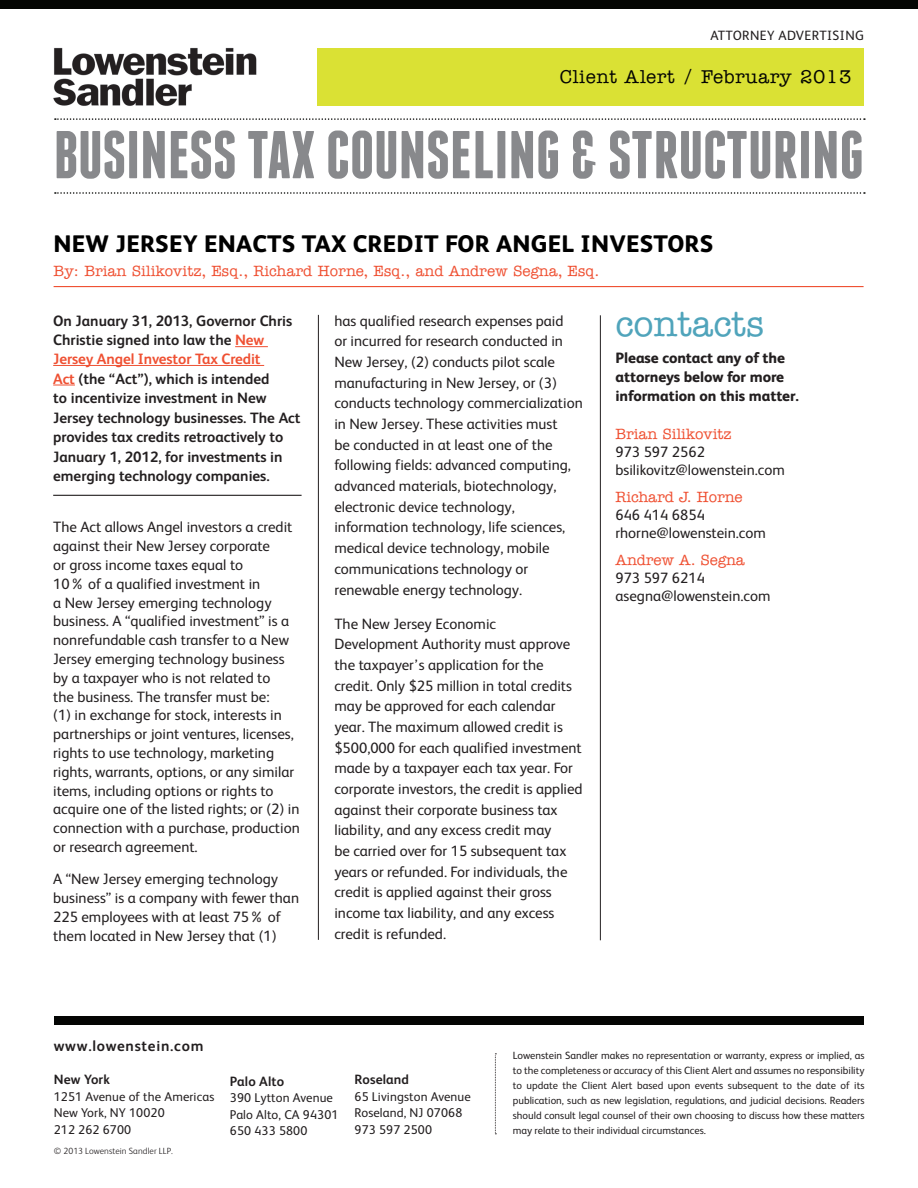
<style>
.page{position:relative;width:918px;height:1188px;background:#fff}
.page>*{position:absolute;margin:0;border:0;box-sizing:border-box;transform-origin:0 0}
.Practice_Group_Name{font:700 67.5px "Franchise";color:#88898c}
.contacts{font:500 36px "American Typewriter";color:#50a4bb}
.Article_Title{font:800 24px "FS Albert";letter-spacing:.01em;color:#000}
.Date{font:500 18.75px "American Typewriter";letter-spacing:.03em;color:#040503}
.Body{font:15px/20.7px "FS Albert";color:#231f20}
.Intro_Body{font:700 15px/19.5px "FS Albert";color:#231f20}
.Attorney_Contact_Inf{font:15px/18px "FS Albert";color:#231f20}
.Attorney_Name{font:800 15px/18.8px "FS Albert";letter-spacing:-.005em;color:#231f20}
.Author_Paragraph{font:500 15px "American Typewriter";color:#ef5032}
.Attorney_Name-2{font:500 15px "American Typewriter";letter-spacing:-.005em;color:#ef5032}
.Intro_Body-2{font:700 15px "FS Albert";letter-spacing:.05em;color:#231f20}
.t1{font:700 13.5px "FS Albert";letter-spacing:.01em;color:#231f20}
.attorney_advertising{font:13.5px "FS Albert";letter-spacing:.03em;color:#231f20}
.t2{font:12.75px/16.5px "FS Albert";letter-spacing:.01em;color:#231f20}
.Disclaimer_Paragraph{font:10.5px/15px "FS Albert";color:#231f20;text-align:justify}
.t3{font:300 9px "FS Albert";letter-spacing:.01em;color:#231f20}
.s1{color:#ef5032}
.s2{font-family:"American Typewriter";font-weight:500;color:#ef5032}
</style>
<div class="page">
<div style="left:0;top:0;width:918px;height:8px;background:#040503"></div>
<svg style="left:55px;top:118px;width:810px;height:2px"></svg>
<img style="left:53px;top:47px;width:204px;height:59px">
<svg style="left:55px;top:192px;width:810px;height:2px"></svg>
<div style="left:318px;top:48px;width:546px;height:58px;background:#dae134"></div>
<hr style="left:54px;top:286px;width:810px;height:1px;background:#ef5032">
<hr style="left:235px;top:346px;width:33px;height:1px;background:#ef5032">
<hr style="left:53px;top:365px;width:211px;height:1px;background:#ef5032">
<svg style="left:53px;top:385px;width:22px;height:1px"></svg>
<hr style="left:53px;top:495px;width:249px;height:1px;background:#231f20">
<hr style="left:318px;top:315px;width:1px;height:625px;background:#231f20">
<div style="left:54px;top:1016px;width:810px;height:8px;background:#040503"></div>
<svg style="left:495px;top:1053px;width:1px;height:81px"></svg>
<hr style="left:600px;top:315px;width:1px;height:625px;background:#231f20">
<p class="attorney_advertising" style="left:710px;top:28px;width:155px">ATTORNEY ADVERTISING</p>
<p class="Date" style="left:560px;top:67px;width:293px">Client Alert / February 2013</p>
<p class="Practice_Group_Name" style="left:54px;top:123px;width:812px">BUSINESS TAX COUNSELING &amp; STRUCTURING</p>
<p class="Article_Title" style="left:54px;top:230px;width:661px">NEW JERSEY ENACTS TAX CREDIT FOR ANGEL INVESTORS</p>
<p class="Author_Paragraph" style="left:54px;top:263px;width:548px">By: Brian Silikovitz, Esq., Richard Horne, Esq., and Andrew Segna, Esq.</p>
<p class="Intro_Body" style="left:53px;top:311px;width:249px">On January 31, 2013, Governor Chris Christie signed into law the <span class="s1">New Jersey Angel Investor Tax Credit<br>Act</span> (the “Act”), which is intended<br>to incentivize investment in New Jersey technology businesses. The Act provides tax credits retroactively to January 1, 2012, for investments in emerging technology companies.</p>
<p class="Body" style="left:53px;top:518px;width:248px;line-height:18.8px">The Act allows Angel investors a credit against their New Jersey corporate<br>or gross income taxes equal to<br>10% of a qualified investment in<br>a New Jersey emerging technology business. A “qualified investment” is a nonrefundable cash transfer to a New Jersey emerging technology business by a taxpayer who is not related to<br>the business. The transfer must be:<br>(1) in exchange for stock, interests in partnerships or joint ventures, licenses, rights to use technology, marketing rights, warrants, options, or any similar items, including options or rights to acquire one of the listed rights; or (2) in connection with a purchase, production or research agreement.</p>
<p class="Body" style="left:53px;top:870px;width:247px;line-height:18.8px">A “New Jersey emerging technology business” is a company with fewer than 225 employees with at least 75% of them located in New Jersey that (1)</p>
<p class="contacts" style="left:615px;top:304px;width:151px">contacts</p>
<p class="Body" style="left:334px;top:310px;width:250px">has qualified research expenses paid<br>or incurred for research conducted in New Jersey, (2) conducts pilot scale manufacturing in New Jersey, or (3) conducts technology commercialization in New Jersey. These activities must<br>be conducted in at least one of the following fields: advanced computing, advanced materials, biotechnology, electronic device technology, information technology, life sciences, medical device technology, mobile communications technology or renewable energy technology.</p>
<p class="Body" style="left:334px;top:613px;width:250px">The New Jersey Economic Development Authority must approve the taxpayer’s application for the credit. Only $25 million in total credits may be approved for each calendar year. The maximum allowed credit is $500,000 for each qualified investment made by a taxpayer each tax year. For corporate investors, the credit is applied against their corporate business tax liability, and any excess credit may<br>be carried over for 15 subsequent tax years or refunded. For individuals, the credit is applied against their gross income tax liability, and any excess credit is refunded.</p>
<p class="Attorney_Name" style="left:615px;top:349px;width:185px">Please contact any of the attorneys below for more information on this matter.</p>
<p class="Attorney_Name-2" style="left:615px;top:426px;width:118px">Brian Silikovitz</p>
<p class="Attorney_Contact_Inf" style="left:615px;top:443px;width:171px">973 597 2562 bsilikovitz@lowenstein.com</p>
<p class="Attorney_Contact_Inf" style="left:615px;top:488px;width:152px"><span class="s2">Richard J. Horne<br></span>646 414 6854 rhorne@lowenstein.com</p>
<p class="Attorney_Name-2" style="left:615px;top:551px;width:131px">Andrew A. Segna</p>
<p class="Attorney_Contact_Inf" style="left:615px;top:568px;width:156px">973 597 6214 asegna@lowenstein.com</p>
<p class="Intro_Body-2" style="left:54px;top:1037px;width:151px">www.lowenstein.com</p>
<p class="t1" style="left:54px;top:1072px;width:58px">New York</p>
<p class="t2" style="left:54px;top:1088px;width:162px">1251 Avenue of the Americas</p>
<p class="t2" style="left:54px;top:1105px;width:112px">New York, NY 10020</p>
<p class="t2" style="left:54px;top:1121px;width:79px">212 262 6700</p>
<p class="t3" style="left:54px;top:1146px;width:121px">© 2013 Lowenstein Sandler LLP.</p>
<p class="t1" style="left:230px;top:1073px;width:56px">Palo Alto</p>
<p class="t2" style="left:230px;top:1089px;width:110px">390 Lytton Avenue<br>Palo Alto, CA 94301<br>650 433 5800</p>
<p class="t1" style="left:355px;top:1072px;width:56px">Roseland</p>
<p class="t2" style="left:355px;top:1088px;width:118px">65 Livingston Avenue<br>Roseland, NJ 07068<br>973 597 2500</p>
<p class="Disclaimer_Paragraph" style="left:513px;top:1048px;width:353px">Lowenstein Sandler makes no representation or warranty, express or implied, as to the completeness or accuracy of this Client Alert and assumes no responsibility to update the Client Alert based upon events subsequent to the date of its publication, such as new legislation, regulations, and judicial decisions. Readers should consult legal counsel of their own choosing to discuss how these matters may relate to their individual circumstances.</p>
</div>
